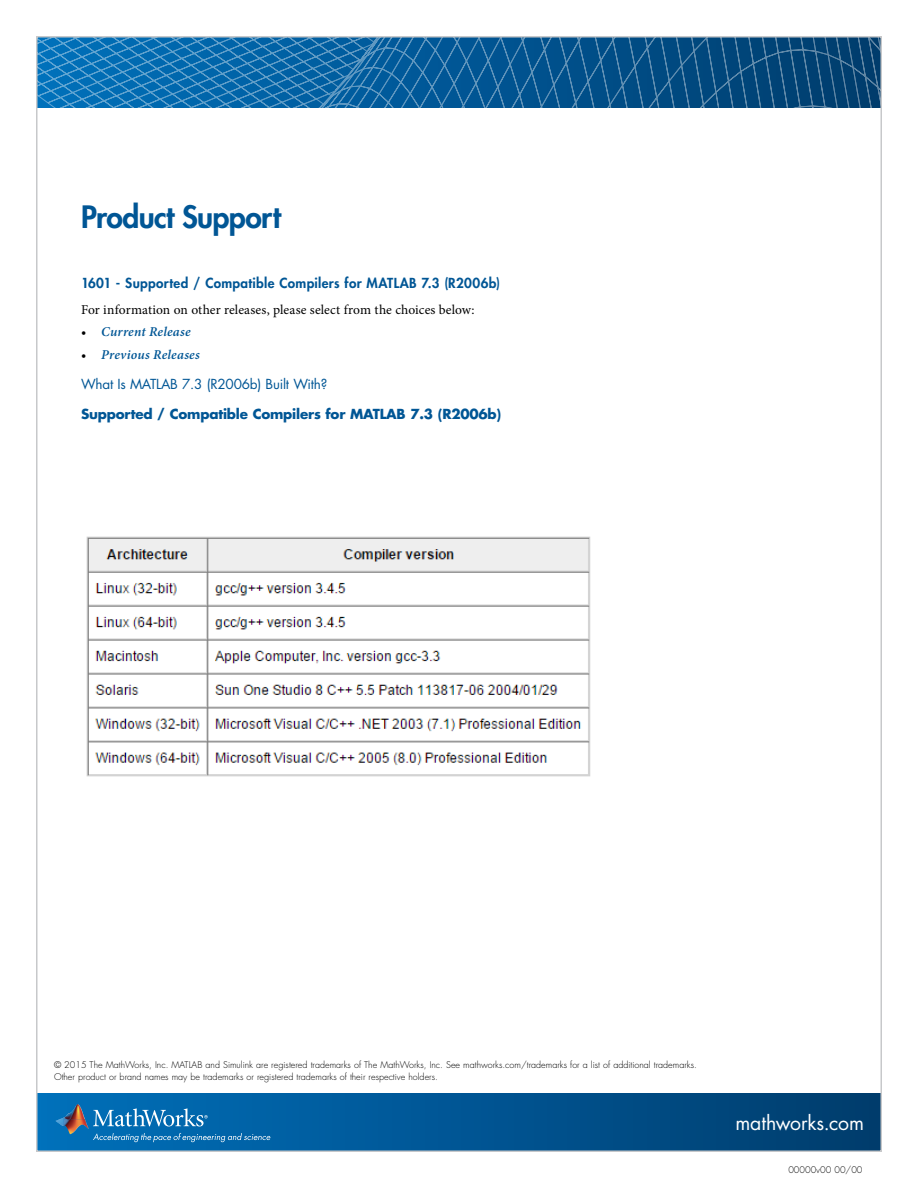
<style>
.page{position:relative;width:918px;height:1188px;background:#fff}
.page>*{position:absolute;margin:0;border:0;box-sizing:border-box;transform-origin:0 0}
.t1{font:800 30px "Futura Std";letter-spacing:-.02em;color:#005695}
.t2{font:19.5px "Futura Std";letter-spacing:-.005em;color:#fff}
.t3{font:13.5px "Minion Pro";letter-spacing:.005em;color:#000}
.t4{font:800 13.5px "Futura Std";letter-spacing:.025em;color:#005695}
.t5{font:700 13.5px "Futura Std";letter-spacing:-.015em;color:#005695}
.t6{font:13.5px "Futura Std";letter-spacing:-.015em;color:#005695}
.t7{font:italic 600 13.5px "Minion Pro";letter-spacing:.015em;color:#005695}
.t8{font:300 9px/11.2px "Futura Std";color:#000}
.s1{font-weight:400;font-style:normal;color:#000}
</style>
<div class="page">
<div style="left:37px;top:1094px;width:844px;height:57px;background:linear-gradient(to right,#0070bb,#003c6d)"></div>
<svg style="left:39px;top:39px;width:384px;height:69px;background:#1872b1"></svg>
<svg style="left:423px;top:39px;width:25px;height:69px;background:#0e609c"></svg>
<svg style="left:448px;top:39px;width:16px;height:69px"></svg>
<svg style="left:464px;top:39px;width:415px;height:69px;background:#0d5286"></svg>
<img style="left:64px;top:1104px;width:21px;height:15px">
<svg style="left:56px;top:1118px;width:8px;height:8px"></svg>
<img style="left:64px;top:1119px;width:25px;height:15px">
<svg style="left:93px;top:1133px;width:177px;height:9px;background:#2d82bb"></svg>
<svg style="left:93px;top:1108px;width:115px;height:19px;background:#3e8dc2"></svg>
<img style="left:86px;top:536px;width:505px;height:241px">
<h1 class="t1" style="left:81px;top:198px;width:202px">Product Support</h1>
<h3 class="t4" style="left:81px;top:274px;width:421px">1601 - Supported / Compatible Compilers for MATLAB 7.3 (R2006b)</h3>
<h3 class="t3" style="left:81px;top:301px;width:395px">For information on other releases, please select from the choices below:</h3>
<h3 class="t7" style="left:81px;top:323px;width:111px"><span class="s1">•</span> Current Release</h3>
<h3 class="t7" style="left:81px;top:345px;width:120px"><span class="s1">•</span> Previous Releases</h3>
<h3 class="t6" style="left:81px;top:375px;width:248px">What Is MATLAB 7.3 (R2006b) Built With?</h3>
<h3 class="t5" style="left:81px;top:405px;width:422px">Supported / Compatible Compilers for MATLAB 7.3 (R2006b)</h3>
<p class="t8" style="left:54px;top:1060px;width:644px">© 2015 The MathWorks, Inc. MATLAB and Simulink are registered trademarks of The MathWorks, Inc. See mathworks.com/trademarks for a list of additional trademarks.<br>Other product or brand names may be trademarks or registered trademarks of their respective holders.</p>
<h2 class="t2" style="left:735px;top:1110px;width:130px">mathworks.com</h2>
<p class="t8" style="left:788px;top:1165px;width:76px">00000v00 00/00</p>
</div>
